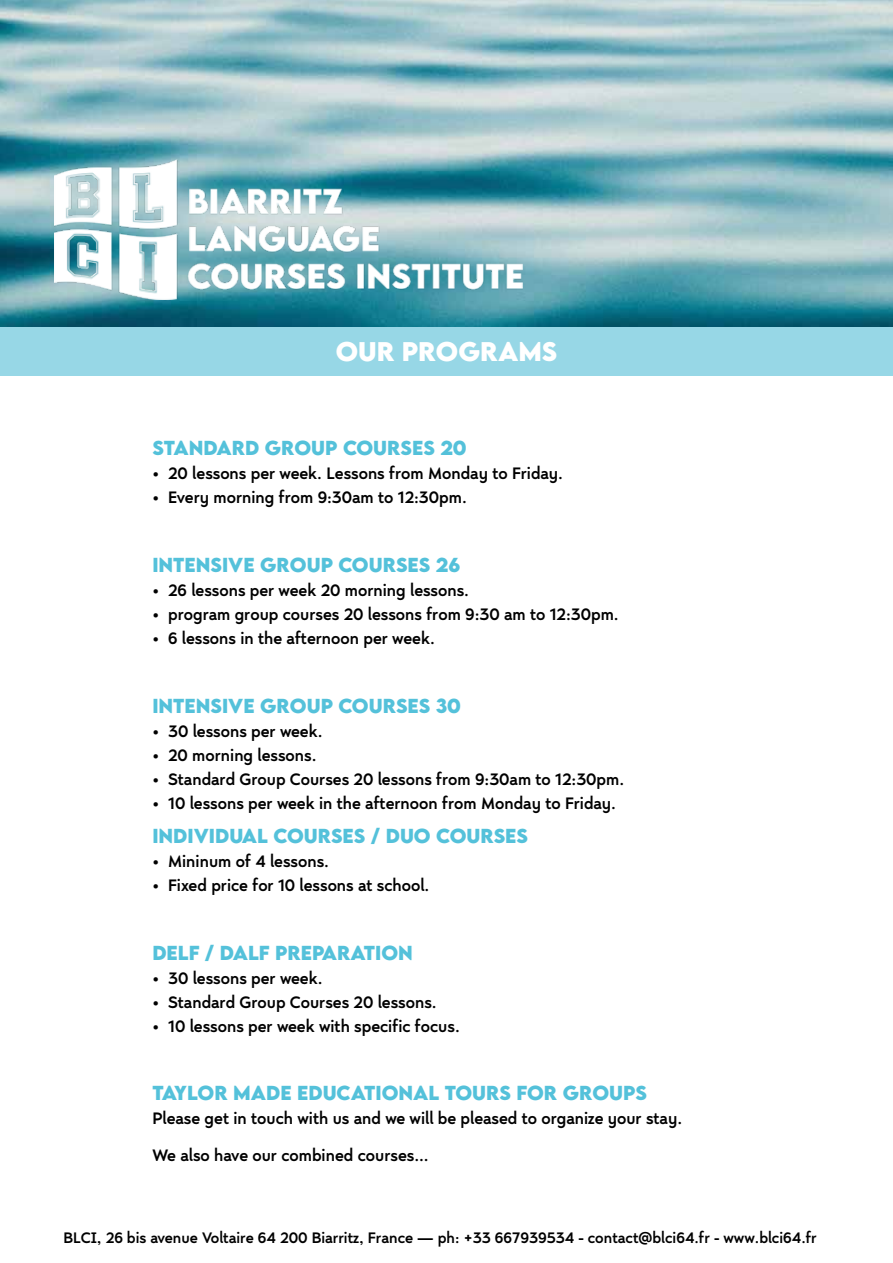
<style>
.page{position:relative;width:893px;height:1263px;background:#fff}
.page>*{position:absolute;margin:0;border:0;box-sizing:border-box;transform-origin:0 0}
.t1{font:700 24px "LEMONMILK";color:#fff}
.t2{font:18px/36.8px "Nyata FTR";color:#000}
.t3{font:700 18px "LEMONMILK";color:#54c1da}
.t4{font:16.5px "Nyata FTR";color:#000}
</style>
<div class="page">
<div style="left:0;top:321px;width:893px;height:54px;background:#97d7e6"></div>
<img style="left:0;top:0;width:893px;height:327px">
<img style="left:55px;top:160px;width:468px;height:139px">
<h1 class="t1" style="left:336px;top:335px;width:222px">OUR PROGRAMS</h1>
<p class="t3" style="left:152px;top:436px;width:316px">STANDARD GROUP COURSES 20</p>
<p class="t2" style="left:152px;top:455px;width:412px">• 20 lessons per week. Lessons from Monday to Friday.</p>
<p class="t2" style="left:152px;top:479px;width:316px">• Every morning from 9:30am to 12:30pm.</p>
<p class="t3" style="left:152px;top:552px;width:309px">INTENSIVE GROUP COURSES 26</p>
<p class="t2" style="left:152px;top:571px;width:318px">• 26 lessons per week 20 morning lessons.</p>
<p class="t2" style="left:152px;top:595px;width:468px">• program group courses 20 lessons from 9:30 am to 12:30pm.</p>
<p class="t2" style="left:152px;top:619px;width:284px">• 6 lessons in the afternoon per week.</p>
<p class="t3" style="left:152px;top:693px;width:310px">INTENSIVE GROUP COURSES 30</p>
<p class="t2" style="left:152px;top:712px;width:172px">• 30 lessons per week.</p>
<p class="t2" style="left:152px;top:736px;width:166px">• 20 morning lessons.</p>
<p class="t2" style="left:152px;top:760px;width:473px">• Standard Group Courses 20 lessons from 9:30am to 12:30pm.</p>
<p class="t2" style="left:152px;top:784px;width:465px">• 10 lessons per week in the afternoon from Monday to Friday.</p>
<p class="t3" style="left:152px;top:823px;width:376px">INDIVIDUAL COURSES / DUO COURSES</p>
<p class="t2" style="left:152px;top:842px;width:178px">• Mininum of 4 lessons.</p>
<p class="t2" style="left:152px;top:866px;width:279px">• Fixed price for 10 lessons at school.</p>
<p class="t3" style="left:152px;top:940px;width:13px">DEL</p>
<p class="t3" style="left:189px;top:940px;width:45px">F / DAL</p>
<p class="t3" style="left:259px;top:940px;width:156px">F PREPARATION</p>
<p class="t2" style="left:152px;top:959px;width:172px">• 30 lessons per week.</p>
<p class="t2" style="left:152px;top:983px;width:286px">• Standard Group Courses 20 lessons.</p>
<p class="t2" style="left:152px;top:1007px;width:309px">• 10 lessons per week with specific focus.</p>
<p class="t3" style="left:152px;top:1081px;width:495px">TAYLOR MADE EDUCATIONAL TOURS FOR GROUPS</p>
<p class="t2" style="left:152px;top:1100px;width:531px">Please get in touch with us and we will be pleased to organize your stay.<br>We also have our combined courses...</p>
<p class="t4" style="left:63px;top:1227px;width:755px">BLCI, 26 bis avenue Voltaire 64 200 Biarritz, France — ph: +33 667939534 - contact@blci64.fr - www.blci64.fr</p>
</div>
